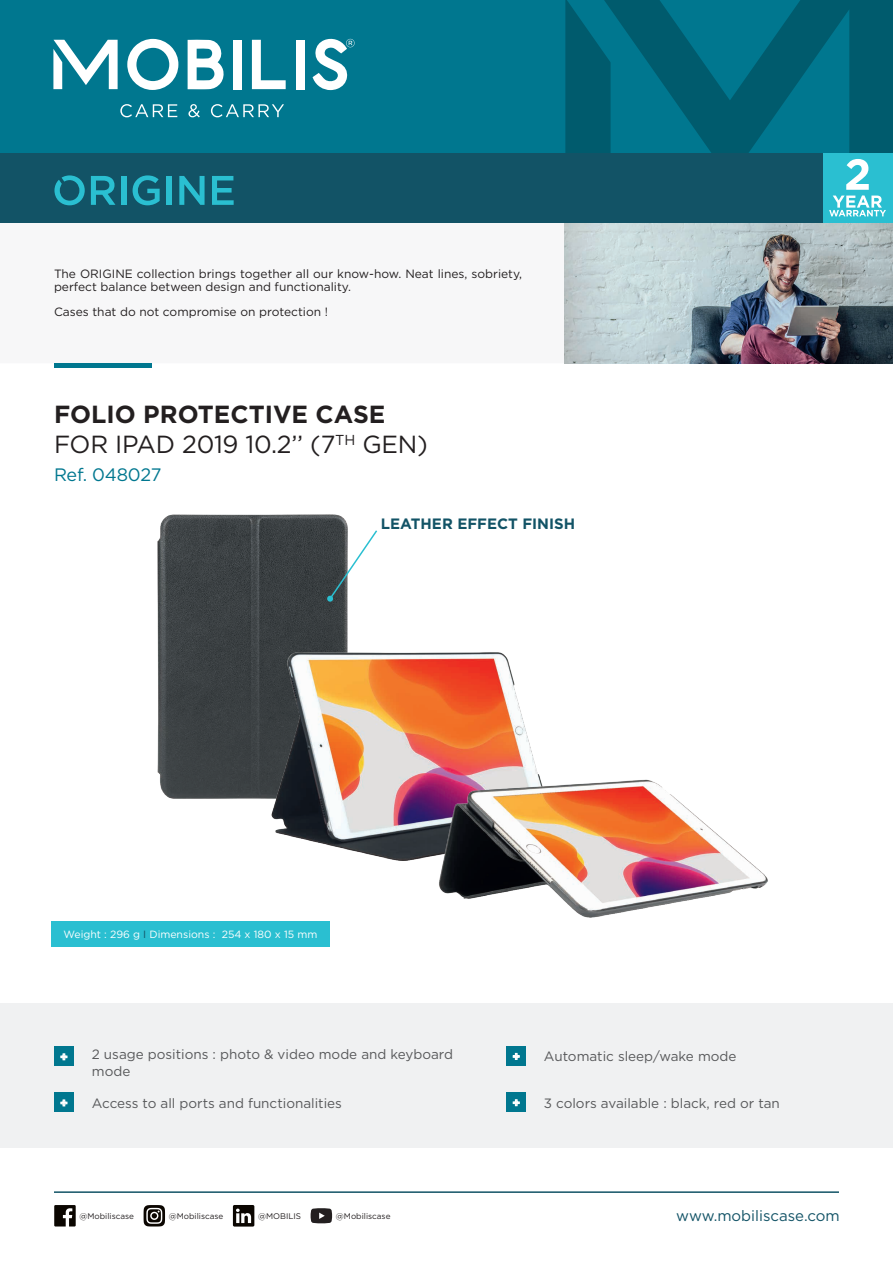
<style>
.page{position:relative;width:893px;height:1263px;background:#fff}
.page>*{position:absolute;margin:0;border:0;box-sizing:border-box;transform-origin:0 0}
.t1{font:24.75px/29.7px "Gotham";letter-spacing:-.01em;color:#231f20}
.t2{font:18px "Gotham";letter-spacing:-.01em;color:#00778f}
.t3{font:15px "Gotham";color:#125366}
.t4{font:700 15px "Gotham";color:#125366}
.t5{font:13.5px "Gotham";color:#57585a}
.t6{font:12px/12.6px "Gotham";color:#231f20}
.t7{font:700 12px "Gotham";color:#fff}
.t8{font:10.5px "Gotham";color:#fff}
.t9{font:8.1px "Gotham";color:#231f20}
.s1{font-weight:700}
.s2{color:#125366}
</style>
<div class="page">
<img style="left:157px;top:514px;width:191px;height:285px">
<img style="left:261px;top:644px;width:278px;height:217px">
<img style="left:435px;top:775px;width:333px;height:143px">
<svg style="left:0;top:222px;width:565px;height:142px"></svg>
<div style="left:0;top:0;width:893px;height:222px;background:#00778f"></div>
<hr style="left:54px;top:364px;width:97px;height:4px;background:#00778f">
<hr style="left:54px;top:1191px;width:785px;height:2px;background:#125366">
<svg style="left:54px;top:1205px;width:22px;height:21px"></svg>
<svg style="left:233px;top:1205px;width:21px;height:21px"></svg>
<svg style="left:144px;top:1205px;width:21px;height:21px"></svg>
<svg style="left:311px;top:1208px;width:21px;height:15px"></svg>
<img style="left:565px;top:222px;width:328px;height:142px">
<svg style="left:188px;top:40px;width:36px;height:49px"></svg>
<svg style="left:127px;top:39px;width:51px;height:51px"></svg>
<svg style="left:252px;top:40px;width:34px;height:49px"></svg>
<div style="left:233px;top:40px;width:9px;height:49px;background:#fff"></div>
<div style="left:296px;top:40px;width:9px;height:49px;background:#fff"></div>
<svg style="left:53px;top:40px;width:65px;height:49px"></svg>
<svg style="left:120px;top:104px;width:57px;height:13px"></svg>
<svg style="left:188px;top:104px;width:12px;height:13px"></svg>
<svg style="left:211px;top:104px;width:73px;height:13px"></svg>
<svg style="left:313px;top:39px;width:42px;height:51px"></svg>
<svg style="left:611px;top:0;width:282px;height:153px"></svg>
<svg style="left:565px;top:0;width:46px;height:153px"></svg>
<div style="left:0;top:153px;width:893px;height:69px;background:#125366"></div>
<div style="left:824px;top:153px;width:69px;height:69px;background:#2abfd1"></div>
<svg style="left:829px;top:159px;width:57px;height:57px"></svg>
<svg style="left:91px;top:176px;width:24px;height:29px"></svg>
<div style="left:121px;top:176px;width:5px;height:29px;background:#2abfd1"></div>
<svg style="left:133px;top:175px;width:27px;height:30px"></svg>
<div style="left:167px;top:176px;width:5px;height:29px;background:#2abfd1"></div>
<svg style="left:179px;top:176px;width:26px;height:29px"></svg>
<svg style="left:212px;top:176px;width:22px;height:29px"></svg>
<svg style="left:54px;top:175px;width:31px;height:30px"></svg>
<div style="left:0;top:1003px;width:893px;height:145px;background:#f0f1f2"></div>
<div style="left:54px;top:1046px;width:20px;height:20px;background:#00778f"></div>
<svg style="left:60px;top:1053px;width:8px;height:7px"></svg>
<div style="left:506px;top:1046px;width:20px;height:20px;background:#00778f"></div>
<svg style="left:512px;top:1053px;width:8px;height:7px"></svg>
<div style="left:54px;top:1092px;width:20px;height:20px;background:#00778f"></div>
<svg style="left:60px;top:1099px;width:8px;height:8px"></svg>
<div style="left:506px;top:1092px;width:20px;height:20px;background:#00778f"></div>
<svg style="left:512px;top:1099px;width:8px;height:7px"></svg>
<div style="left:51px;top:921px;width:279px;height:26px;background:#2abfd1"></div>
<svg style="left:327px;top:529px;width:51px;height:73px"></svg>
<p class="t6" style="left:54px;top:267px;width:470px">The ORIGINE collection brings together all our know-how. Neat lines, sobriety, perfect balance between design and functionality.</p>
<p class="t6" style="left:54px;top:305px;width:276px">Cases that do not compromise on protection !</p>
<h1 class="t1" style="left:54px;top:399px;width:375px"><span class="s1">FOLIO PROTECTIVE CASE<br></span>FOR IPAD 2019 10.2’’ (7<sup>TH</sup> GEN)</h1>
<h2 class="t2" style="left:54px;top:463px;width:109px">Ref. 048027</h2>
<p class="t4" style="left:381px;top:513px;width:196px">LEATHER EFFECT FINISH</p>
<p class="t8" style="left:64px;top:928px;width:255px">Weight : 296 g <span class="s2">I</span> Dimensions : 254 x 180 x 15 mm</p>
<p class="t5" style="left:92px;top:1046px;width:363px">2 usage positions : photo &amp; video mode and keyboard</p>
<p class="t5" style="left:544px;top:1047px;width:194px">Automatic sleep/wake mode</p>
<p class="t5" style="left:92px;top:1062px;width:40px">mode</p>
<p class="t7" style="left:60px;top:1049px;width:9px">+</p>
<p class="t7" style="left:512px;top:1048px;width:9px">+</p>
<p class="t5" style="left:92px;top:1094px;width:252px">Access to all ports and functionalities</p>
<p class="t7" style="left:60px;top:1095px;width:9px">+</p>
<p class="t7" style="left:512px;top:1095px;width:9px">+</p>
<p class="t5" style="left:544px;top:1094px;width:238px">3 colors available : black, red or tan</p>
<p class="t9" style="left:80px;top:1211px;width:56px">@Mobiliscase</p>
<p class="t9" style="left:169px;top:1211px;width:56px">@Mobiliscase</p>
<p class="t9" style="left:258px;top:1211px;width:44px">@MOBILIS</p>
<p class="t9" style="left:336px;top:1211px;width:56px">@Mobiliscase</p>
<p class="t3" style="left:676px;top:1206px;width:165px">www.mobiliscase.com</p>
</div>
